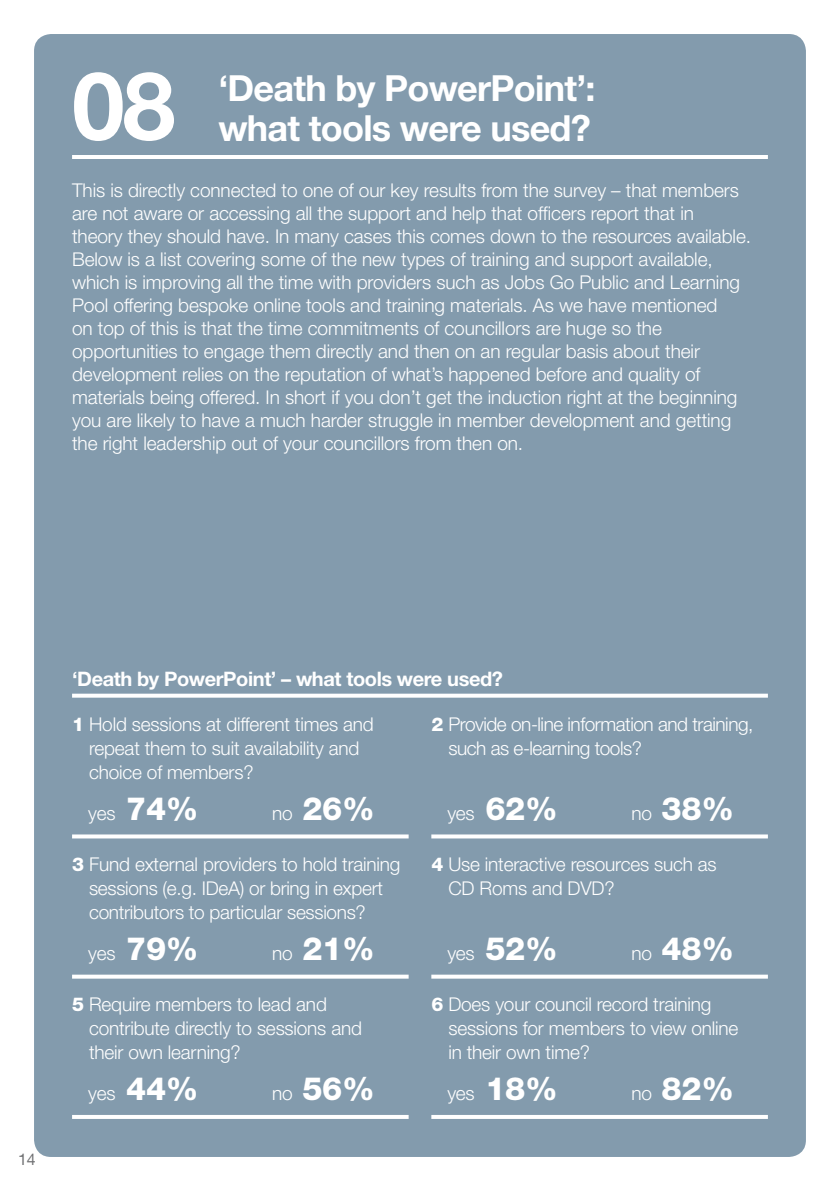
<style>
.page{position:relative;width:840px;height:1191px;background:#fff}
.page>*{position:absolute;margin:0;border:0;box-sizing:border-box;transform-origin:0 0}
.t1{font:700 94.4px "Helvetica Neue";color:#fff}
.t2{font:700 36px "Helvetica Neue";letter-spacing:-.02em;color:#fff}
.t3{font:800 32px "Helvetica Neue";letter-spacing:-.01em;color:#fff}
.t4{font:700 20px "Helvetica Neue";letter-spacing:-.02em;color:#fff}
.t5{font:300 19px/23px "Helvetica Neue";letter-spacing:-.005em;color:#fff}
.t6{font:300 19px/24px "Helvetica Neue";letter-spacing:-.025em;color:#fff}
.t7{font:16px "Helvetica Neue";color:#707173}
.s1{font-weight:800}
.s2{font-weight:800;font-size:32px}
.s3{font-weight:300;font-size:19px}
</style>
<div class="page">
<div style="left:34px;top:34px;width:771px;height:1123px;background:#839bad;border-radius:17px"></div>
<hr style="left:72px;top:155px;width:695px;height:4px;background:#fff">
<svg style="left:72px;top:693px;width:695px;height:4px;fill:#fff"></svg>
<svg style="left:72px;top:834px;width:336px;height:4px"></svg>
<hr style="left:72px;top:1115px;width:336px;height:4px;background:#fff">
<svg style="left:72px;top:974px;width:336px;height:4px"></svg>
<svg style="left:431px;top:834px;width:336px;height:4px"></svg>
<hr style="left:431px;top:1115px;width:336px;height:4px;background:#fff">
<svg style="left:431px;top:974px;width:336px;height:4px"></svg>
<h1 class="t1" style="left:72px;top:48px;width:105px">08</h1>
<h2 class="t2" style="left:218px;top:65px;width:378px">‘Death by PowerPoint’:</h2>
<h2 class="t2" style="left:218px;top:105px;width:374px">what tools were used?</h2>
<p class="t5" style="left:72px;top:178px;width:680px">This is directly connected to one of our key results from the survey – that members are not aware or accessing all the support and help that officers report that in<br>theory they should have. In many cases this comes down to the resources available.<br>Below is a list covering some of the new types of training and support available, which is improving all the time with providers such as Jobs Go Public and Learning Pool offering bespoke online tools and training materials. As we have mentioned<br>on top of this is that the time commitments of councillors are huge so the opportunities to engage them directly and then on an regular basis about their development relies on the reputation of what’s happened before and quality of materials being offered. In short if you don’t get the induction right at the beginning you are likely to have a much harder struggle in member development and getting the right leadership out of your councillors from then on.</p>
<p class="t7" style="left:18px;top:1149px;width:19px">14</p>
<p class="t4" style="left:72px;top:666px;width:432px">‘Death by PowerPoint’ – what tools were used?</p>
<p class="t5" style="left:89px;top:711px;width:286px;line-height:24px;text-indent:-17px"><span class="s1">1</span> Hold sessions at different times and repeat them to suit availability and choice of members?</p>
<p class="t5" style="left:88px;top:801px;width:112px">yes <span class="s2">74%</span></p>
<h3 class="t3" style="left:272px;top:789px;width:104px"><span class="s3">no</span> 26%</h3>
<p class="t6" style="left:448px;top:711px;width:306px;text-indent:-17px"><span class="s1">2</span> Provide on-line information and training, such as e-learning tools?</p>
<p class="t5" style="left:447px;top:801px;width:112px">yes <span class="s2">62%</span></p>
<h3 class="t3" style="left:631px;top:789px;width:104px"><span class="s3">no</span> 38%</h3>
<p class="t5" style="left:89px;top:851px;width:313px;line-height:24px;text-indent:-17px"><span class="s1">3</span> Fund external providers to hold training sessions (e.g. IDeA) or bring in expert contributors to particular sessions?</p>
<p class="t5" style="left:88px;top:941px;width:112px">yes <span class="s2">79%</span></p>
<h3 class="t3" style="left:272px;top:929px;width:104px"><span class="s3">no</span> 21%</h3>
<p class="t5" style="left:89px;top:991px;width:274px;line-height:24px;text-indent:-17px"><span class="s1">5</span> Require members to lead and contribute directly to sessions and their own learning?</p>
<p class="t5" style="left:88px;top:1081px;width:112px">yes <span class="s2">44%</span></p>
<h3 class="t3" style="left:272px;top:1069px;width:104px"><span class="s3">no</span> 56%</h3>
<p class="t5" style="left:448px;top:851px;width:270px;line-height:24px;text-indent:-17px"><span class="s1">4</span> Use interactive resources such as<br>CD Roms and DVD?</p>
<p class="t5" style="left:447px;top:941px;width:112px">yes <span class="s2">52%</span></p>
<h3 class="t3" style="left:631px;top:929px;width:104px"><span class="s3">no</span> 48%</h3>
<p class="t5" style="left:448px;top:991px;width:291px;line-height:24px;text-indent:-17px"><span class="s1">6</span> Does your council record training sessions for members to view online in their own time?</p>
<p class="t5" style="left:447px;top:1081px;width:112px">yes <span class="s2">18%</span></p>
<h3 class="t3" style="left:631px;top:1069px;width:104px"><span class="s3">no</span> 82%</h3>
</div>
